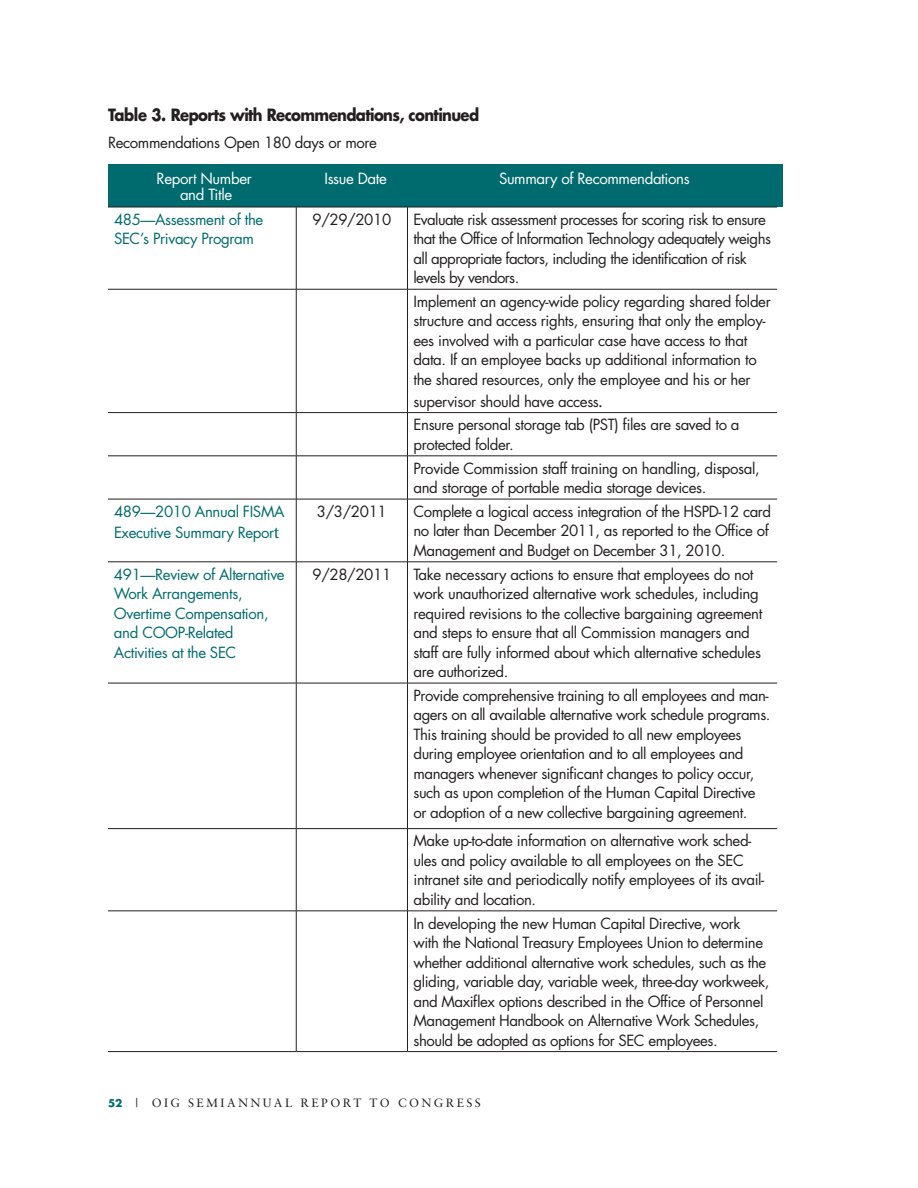
<style>
.page{position:relative;width:918px;height:1188px;background:#fff}
.page>*{position:absolute;margin:0;border:0;box-sizing:border-box;transform-origin:0 0}
.t1{font:700 16.5px "Futura";letter-spacing:-.04em;color:#231f20;scale:.9 1}
.t2{font:15px/19.5px "Futura";letter-spacing:-.03em;color:#231f20}
.t3{font:15px/19.5px "Futura";letter-spacing:-.025em;color:#006b6e}
.t4{font:15px/16.5px "Futura";letter-spacing:-.025em;color:#fff;text-align:center}
.t5{font:12px "Sabon";letter-spacing:.2em;color:#231f20}
.s1{font-family:"Minion Pro";font-size:18px}
.s2{font-family:"Futura";font-weight:700;font-size:10.5px;color:#006b6e}
</style>
<div class="page">
<hr style="left:296px;top:683px;width:111px;height:1px;background:#231f20">
<hr style="left:296px;top:828px;width:111px;height:1px;background:#231f20">
<hr style="left:296px;top:911px;width:111px;height:1px;background:#231f20">
<div style="left:108px;top:165px;width:675px;height:42px;background:#006b6e"></div>
<hr style="left:108px;top:207px;width:188px;height:1px;background:#231f20">
<hr style="left:296px;top:207px;width:111px;height:1px;background:#231f20">
<hr style="left:407px;top:207px;width:370px;height:1px;background:#231f20">
<hr style="left:296px;top:207px;width:1px;height:82px;background:#231f20">
<hr style="left:407px;top:207px;width:1px;height:82px;background:#231f20">
<hr style="left:108px;top:289px;width:188px;height:1px;background:#231f20">
<hr style="left:296px;top:289px;width:111px;height:1px;background:#231f20">
<hr style="left:296px;top:289px;width:1px;height:123px;background:#231f20">
<hr style="left:407px;top:289px;width:370px;height:1px;background:#231f20">
<hr style="left:407px;top:289px;width:1px;height:123px;background:#231f20">
<hr style="left:108px;top:412px;width:188px;height:1px;background:#231f20">
<hr style="left:296px;top:412px;width:111px;height:1px;background:#231f20">
<hr style="left:296px;top:413px;width:1px;height:43px;background:#231f20">
<hr style="left:407px;top:412px;width:370px;height:1px;background:#231f20">
<hr style="left:407px;top:413px;width:1px;height:43px;background:#231f20">
<hr style="left:108px;top:456px;width:188px;height:1px;background:#231f20">
<hr style="left:296px;top:456px;width:111px;height:1px;background:#231f20">
<hr style="left:296px;top:456px;width:1px;height:43px;background:#231f20">
<hr style="left:407px;top:456px;width:370px;height:1px;background:#231f20">
<hr style="left:407px;top:456px;width:1px;height:43px;background:#231f20">
<hr style="left:108px;top:499px;width:188px;height:1px;background:#231f20">
<hr style="left:296px;top:499px;width:111px;height:1px;background:#231f20">
<hr style="left:296px;top:499px;width:1px;height:63px;background:#231f20">
<hr style="left:407px;top:499px;width:370px;height:1px;background:#231f20">
<hr style="left:407px;top:499px;width:1px;height:63px;background:#231f20">
<hr style="left:108px;top:562px;width:188px;height:1px;background:#231f20">
<hr style="left:296px;top:562px;width:111px;height:1px;background:#231f20">
<hr style="left:296px;top:562px;width:1px;height:121px;background:#231f20">
<hr style="left:407px;top:562px;width:370px;height:1px;background:#231f20">
<hr style="left:407px;top:562px;width:1px;height:121px;background:#231f20">
<hr style="left:108px;top:683px;width:188px;height:1px;background:#231f20">
<hr style="left:296px;top:683px;width:1px;height:145px;background:#231f20">
<hr style="left:407px;top:683px;width:370px;height:1px;background:#231f20">
<hr style="left:407px;top:683px;width:1px;height:145px;background:#231f20">
<hr style="left:108px;top:828px;width:188px;height:1px;background:#231f20">
<hr style="left:296px;top:829px;width:1px;height:82px;background:#231f20">
<hr style="left:407px;top:828px;width:370px;height:1px;background:#231f20">
<hr style="left:407px;top:829px;width:1px;height:82px;background:#231f20">
<hr style="left:108px;top:911px;width:188px;height:1px;background:#231f20">
<hr style="left:296px;top:911px;width:1px;height:140px;background:#231f20">
<hr style="left:407px;top:911px;width:370px;height:1px;background:#231f20">
<hr style="left:407px;top:911px;width:1px;height:140px;background:#231f20">
<hr style="left:108px;top:1051px;width:188px;height:1px;background:#231f20">
<hr style="left:296px;top:1051px;width:111px;height:1px;background:#231f20">
<hr style="left:407px;top:1051px;width:370px;height:1px;background:#231f20">
<p class="t1" style="left:108px;top:104px;width:414px">Table 3. Reports with Recommendations, continued</p>
<p class="t2" style="left:108px;top:133px;width:270px">recommendations open 180 days or more</p>
<p class="t4" style="left:157px;top:170px;width:97px">report number and title</p>
<p class="t4" style="left:324px;top:170px;width:64px">issue date</p>
<p class="t4" style="left:499px;top:170px;width:192px">summary of recommendations</p>
<p class="t3" style="left:114px;top:209px;width:151px">485—assessment of the sec’s privacy program</p>
<p class="t2" style="left:312px;top:209px;width:80px">9/29/2010</p>
<p class="t2" style="left:413px;top:209px;width:359px">evaluate risk assessment processes for scoring risk to ensure that the office of information technology adequately weighs all appropriate factors, including the identification of risk levels by vendors.</p>
<p class="t2" style="left:413px;top:292px;width:359px">implement an agency-wide policy regarding shared folder structure and access rights, ensuring that only the employ&shy;ees involved with a particular case have access to that data. if an employee backs up additional information to the shared resources, only the employee and his or her</p>
<p class="t2" style="left:413px;top:391px;width:191px">supervisor should have access<span class="s1">.</span></p>
<p class="t2" style="left:413px;top:415px;width:328px">ensure personal storage tab (pst) files are saved to a protected folder.</p>
<p class="t3" style="left:114px;top:500px;width:172px;line-height:21.6px">489—2010 annual fisma executive summary repor<span class="s1">t</span></p>
<p class="t2" style="left:317px;top:501px;width:71px">3/3/2011</p>
<p class="t2" style="left:413px;top:458px;width:348px">provide commission staff training on handling, disposal, and storage of portable media storage devices.</p>
<p class="t2" style="left:413px;top:501px;width:359px">complete a logical access integration of the hspd-12 card no later than december 2011, as reported to the office of management and budget on december 31, 2010.</p>
<p class="t3" style="left:114px;top:564px;width:172px">491—review of alternative work arrangements, overtime compensation, and coop-related activities at the sec</p>
<p class="t2" style="left:312px;top:564px;width:80px">9/28/2011</p>
<p class="t2" style="left:413px;top:564px;width:351px">take necessary actions to ensure that employees do not work unauthorized alternative work schedules, including required revisions to the collective bargaining agreement and steps to ensure that all commission managers and staff are fully informed about which alternative schedules are authorized.</p>
<p class="t2" style="left:413px;top:685px;width:359px">provide comprehensive training to all employees and man&shy;agers on all available alternative work schedule programs. this training should be provided to all new employees during employee orientation and to all employees and managers whenever significant changes to policy occur, such as upon completion of the human capital directive or adoption of a new collective bargaining agreement.</p>
<p class="t2" style="left:413px;top:831px;width:352px">make up-to-date information on alternative work sched&shy;ules and policy available to all employees on the sec intranet site and periodically notify employees of its avail&shy;ability and location.</p>
<p class="t2" style="left:413px;top:913px;width:357px">in developing the new human capital directive, work with the national treasury employees union to determine whether additional alternative work schedules, such as the gliding, variable day, variable week, three-day workweek, and maxiflex options described in the office of personnel management handbook on alternative work schedules, should be adopted as options for sec employees.</p>
<p class="t5" style="left:108px;top:1096px;width:374px"><span class="s2">52</span> | OIG SEMIANNUAL REPORT TO CONGRESS</p>
</div>
